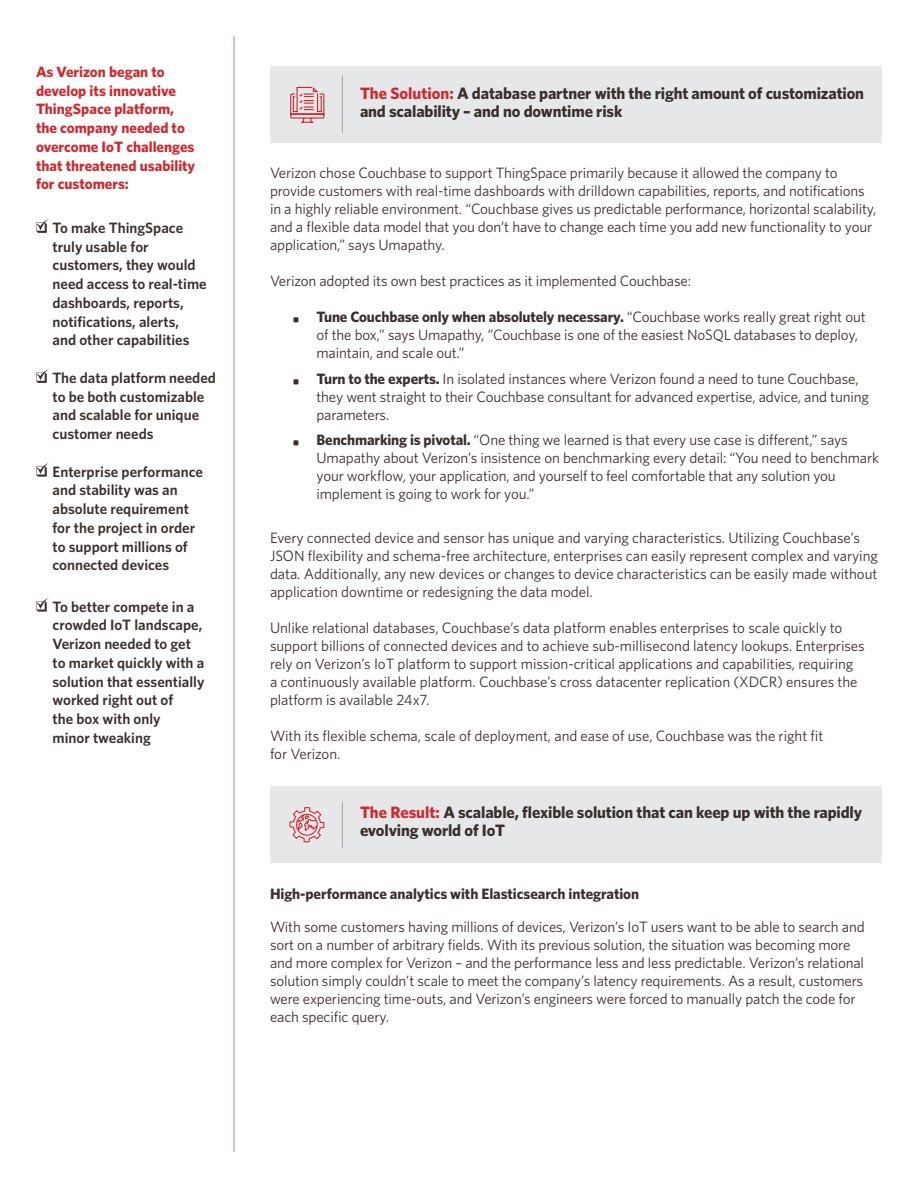
<style>
.page{position:relative;width:918px;height:1188px;background:#fff}
.page>*{position:absolute;margin:0;border:0;box-sizing:border-box;transform-origin:0 0}
.t1{font:700 16.5px/18px "Whitney";letter-spacing:-.01em;color:#392f2c}
.t2{font:15px/18px "Whitney";letter-spacing:-.01em;color:#392f2c}
.t3{font:600 15px/18.8px "Whitney";color:#392f2c}
.t4{font:700 15px/18.8px "Whitney";color:#ce282e}
.t5{font:700 15px "Whitney";letter-spacing:-.005em;color:#392f2c}
.s1{color:#ce282e}
.s2{font-weight:700}
</style>
<div class="page">
<hr style="left:233px;top:36px;width:2px;height:1116px;background:#d3adaf">
<div style="left:270px;top:66px;width:612px;height:76px;background:#e6e7e8"></div>
<svg style="left:36px;top:219px;width:13px;height:14px"></svg>
<svg style="left:36px;top:369px;width:13px;height:14px"></svg>
<svg style="left:36px;top:463px;width:13px;height:14px"></svg>
<svg style="left:36px;top:598px;width:13px;height:14px"></svg>
<div style="left:270px;top:787px;width:612px;height:76px;background:#e6e7e8"></div>
<hr style="left:342px;top:75px;width:1px;height:58px;background:#000">
<hr style="left:342px;top:802px;width:1px;height:46px;background:#000">
<svg style="left:290px;top:86px;width:35px;height:37px"></svg>
<svg style="left:289px;top:807px;width:35px;height:35px"></svg>
<p class="t4" style="left:36px;top:62px;width:161px">As Verizon began to develop its innovative<br>ThingSpace platform, the company needed to overcome IoT challenges that threatened usability for customers:</p>
<p class="t3" style="left:52px;top:218px;width:156px">To make ThingSpace truly usable for customers, they would need access to real-time dashboards, reports, notifications, alerts,<br>and other capabilities</p>
<p class="t3" style="left:52px;top:368px;width:165px">The data platform needed to be both customizable and scalable for unique customer needs</p>
<p class="t3" style="left:52px;top:462px;width:152px">Enterprise performance and stability was an absolute requirement for the project in order to support millions of connected devices</p>
<p class="t3" style="left:52px;top:597px;width:153px">To better compete in a crowded IoT landscape,<br>Verizon needed to get to market quickly with a solution that essentially worked right out of<br>the box with only<br>minor tweaking</p>
<p class="t1" style="left:360px;top:84px;width:506px"><span class="s1">The Solution:</span> A database partner with the right amount of customization and scalability – and no downtime risk</p>
<p class="t2" style="left:270px;top:163px;width:608px">Verizon chose Couchbase to support ThingSpace primarily because it allowed the company to provide customers with real-time dashboards with drilldown capabilities, reports, and notifications in a highly reliable environment. “Couchbase gives us predictable performance, horizontal scalability, and a flexible data model that you don’t have to change each time you add new functionality to your application,” says Umapathy.</p>
<p class="t2" style="left:270px;top:271px;width:423px">Verizon adopted its own best practices as it implemented Couchbase:</p>
<p class="t2" style="left:316px;top:307px;width:551px;text-indent:-24px"><span class="s2">• Tune Couchbase only when absolutely necessary.</span> “Couchbase works really great right out of the box,” says Umapathy, ”Couchbase is one of the easiest NoSQL databases to deploy, maintain, and scale out.”</p>
<p class="t2" style="left:316px;top:369px;width:554px;text-indent:-24px"><span class="s2">• Turn to the experts.</span> In isolated instances where Verizon found a need to tune Couchbase, they went straight to their Couchbase consultant for advanced expertise, advice, and tuning parameters.</p>
<p class="t2" style="left:316px;top:430px;width:564px;text-indent:-24px"><span class="s2">• Benchmarking is pivotal.</span> “One thing we learned is that every use case is different,” says Umapathy about Verizon’s insistence on benchmarking every detail: “You need to benchmark your workflow, your application, and yourself to feel comfortable that any solution you implement is going to work for you.”</p>
<p class="t2" style="left:270px;top:528px;width:610px">Every connected device and sensor has unique and varying characteristics. Utilizing Couchbase’s JSON flexibility and schema-free architecture, enterprises can easily represent complex and varying data. Additionally, any new devices or changes to device characteristics can be easily made without application downtime or redesigning the data model.</p>
<p class="t2" style="left:270px;top:618px;width:596px">Unlike relational databases, Couchbase’s data platform enables enterprises to scale quickly to support billions of connected devices and to achieve sub-millisecond latency lookups. Enterprises rely on Verizon’s IoT platform to support mission-critical applications and capabilities, requiring<br>a continuously available platform. Couchbase’s cross datacenter replication (XDCR) ensures the platform is available 24x7.</p>
<p class="t2" style="left:270px;top:726px;width:555px">With its flexible schema, scale of deployment, and ease of use, Couchbase was the right fit for Verizon.</p>
<p class="t1" style="left:360px;top:803px;width:504px"><span class="s1">The Result:</span> A scalable, flexible solution that can keep up with the rapidly evolving world of IoT</p>
<p class="t5" style="left:270px;top:883px;width:371px">High-performance analytics with Elasticsearch integration</p>
<p class="t2" style="left:270px;top:917px;width:596px">With some customers having millions of devices, Verizon’s IoT users want to be able to search and sort on a number of arbitrary fields. With its previous solution, the situation was becoming more and more complex for Verizon – and the performance less and less predictable. Verizon’s relational solution simply couldn’t scale to meet the company’s latency requirements. As a result, customers were experiencing time-outs, and Verizon’s engineers were forced to manually patch the code for each specific query.</p>
</div>
